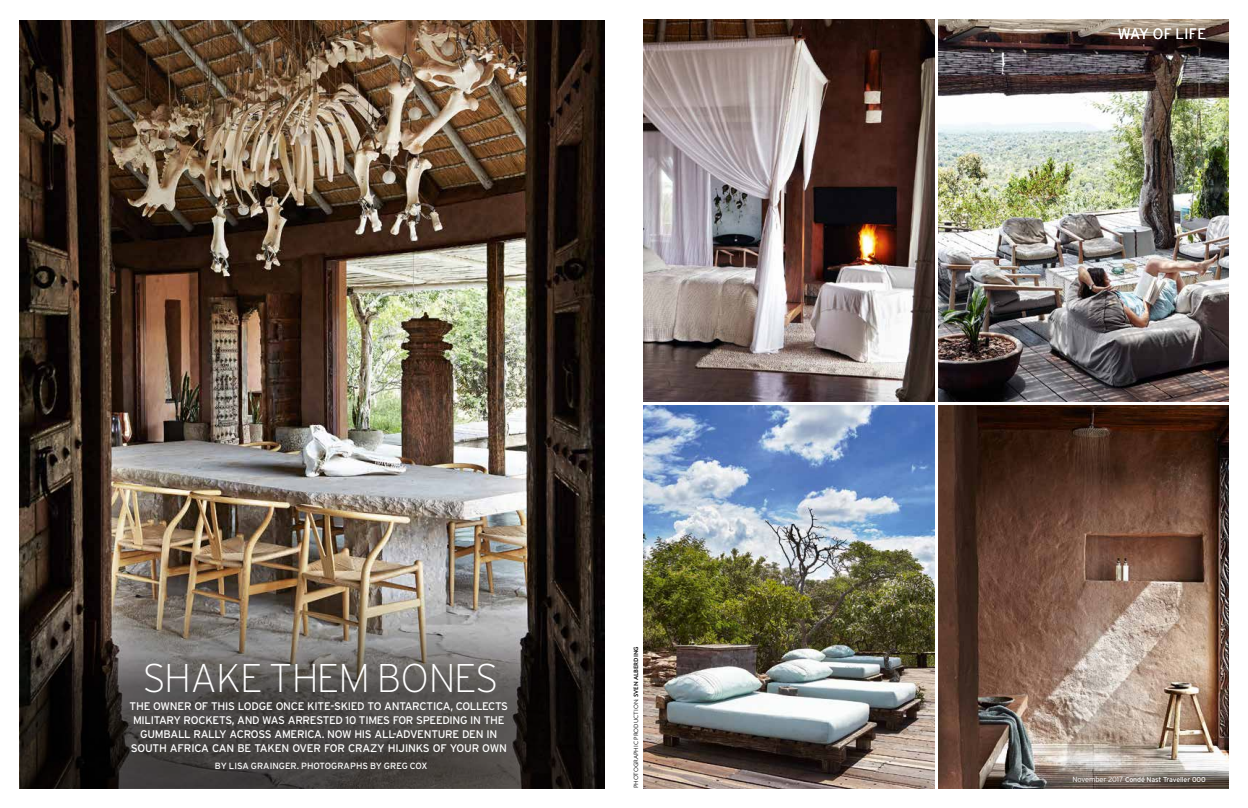
<style>
.page{position:relative;width:1248px;height:808px;background:#fff}
.page>*{position:absolute;margin:0;border:0;box-sizing:border-box;transform-origin:0 0}
.t1{font:200 40px "Interstate";letter-spacing:-.015em;color:#fff}
.t2{font:300 15px "Interstate";letter-spacing:.02em;color:#fff}
.t3{font:11px/14px "Interstate";letter-spacing:-.025em;color:#fff;text-align:center}
.t4{font:9px "Interstate";letter-spacing:.005em;color:#fff}
.t5{font:7px "Interstate";letter-spacing:-.015em;color:#fff}
.t6{font:300 6px "Ideal Sans";color:#000}
.s1{font-weight:500}
.s2{font-weight:300;font-size:7.5px}
</style>
<div class="page">
<img style="left:20px;top:20px;width:584px;height:545px">
<img style="left:643px;top:20px;width:290px;height:382px">
<img style="left:938px;top:20px;width:289px;height:382px">
<img style="left:938px;top:406px;width:289px;height:382px">
<img style="left:643px;top:406px;width:290px;height:382px">
<svg style="left:20px;top:565px;width:584px;height:223px;background:#524c46"></svg>
<h1 class="t1" style="left:143px;top:653px;width:357px">SHAKE THEM BONES</h1>
<p class="t3" style="left:129px;top:699px;width:380px">THE OWNER OF THIS LODGE ONCE KITE-SKIED TO ANTARCTICA, COLLECTS MILITARY ROCKETS, AND WAS ARRESTED 10 TIMES FOR SPEEDING IN THE GUMBALL RALLY ACROSS AMERICA. NOW HIS ALL-ADVENTURE DEN IN SOUTH AFRICA CAN BE TAKEN OVER FOR CRAZY HIJINKS OF YOUR OWN</p>
<p class="t4" style="left:215px;top:760px;width:214px">BY LISA GRAINGER. PHOTOGRAPHS BY GREG COX</p>
<p class="t6" style="left:631px;top:788px;width:144px;rotate:-90deg">PHOTOGRAPHIC PRODUCTION: <span class="s1">SVEN ALBERDING</span></p>
<h2 class="t2" style="left:1117px;top:25px;width:90px">WAY OF LIFE</h2>
<p class="t5" style="left:1072px;top:775px;width:135px"><span class="s2">November 2017</span> Condé Nast Traveller 000</p>
</div>
